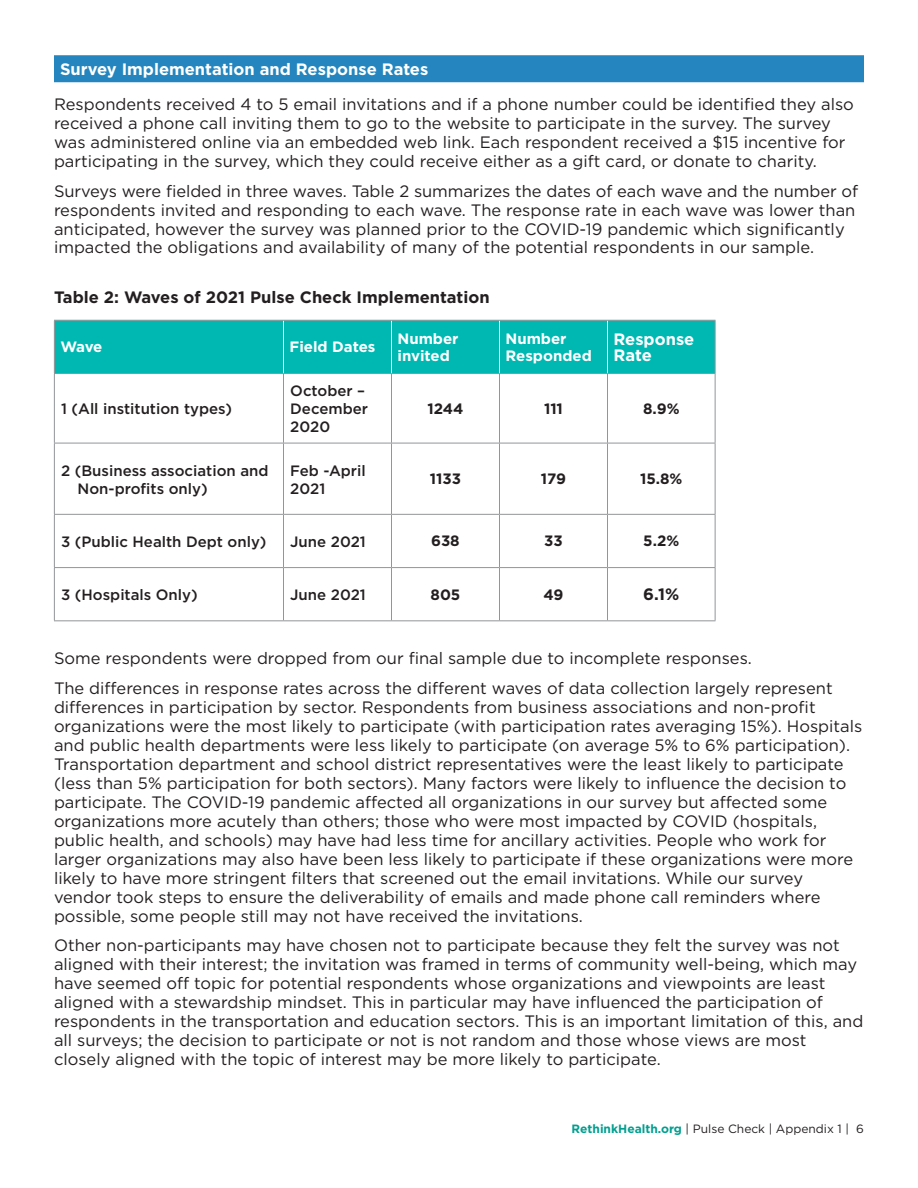
<style>
.page{position:relative;width:918px;height:1188px;background:#fff}
.page>*{position:absolute;margin:0;border:0;box-sizing:border-box;transform-origin:0 0}
.t1{font:16.5px/19px "Gotham";color:#231f20}
.Standard_Text{font:700 16.5px "Gotham";color:#231f20}
.Intro_rule{font:700 16.5px "Gotham";color:#fff}
.Header_Text{font:700 16.5px/16.5px "Gotham";color:#fff}
.Standard_Text-2{font:500 15px/18px "Gotham";color:#231f20}
.Header_Text-2{font:700 15px/16.5px "Gotham";color:#fff}
.Standard_Text-3{font:700 15px "Gotham";color:#231f20}
.t2{font:12px "Gotham";color:#231f20}
.s1{font-weight:700;color:#009f90}
</style>
<div class="page">
<div style="left:54px;top:55px;width:810px;height:27px;background:#2586bf"></div>
<div style="left:55px;top:321px;width:660px;height:52px;background:#00b8b2"></div>
<hr style="left:283px;top:321px;width:1px;height:52px;background:#fff">
<hr style="left:391px;top:321px;width:1px;height:52px;background:#fff">
<hr style="left:499px;top:321px;width:1px;height:52px;background:#fff">
<hr style="left:607px;top:321px;width:1px;height:52px;background:#fff">
<hr style="left:283px;top:374px;width:1px;height:69px;background:#939598">
<hr style="left:391px;top:374px;width:1px;height:69px;background:#939598">
<hr style="left:499px;top:374px;width:1px;height:69px;background:#939598">
<hr style="left:607px;top:374px;width:1px;height:69px;background:#939598">
<hr style="left:54px;top:443px;width:230px;height:1px;background:#939598">
<hr style="left:284px;top:443px;width:108px;height:1px;background:#939598">
<hr style="left:283px;top:443px;width:1px;height:71px;background:#939598">
<hr style="left:392px;top:443px;width:108px;height:1px;background:#939598">
<hr style="left:391px;top:443px;width:1px;height:71px;background:#939598">
<hr style="left:500px;top:443px;width:108px;height:1px;background:#939598">
<hr style="left:499px;top:443px;width:1px;height:71px;background:#939598">
<hr style="left:608px;top:443px;width:108px;height:1px;background:#939598">
<hr style="left:607px;top:443px;width:1px;height:71px;background:#939598">
<hr style="left:54px;top:514px;width:230px;height:1px;background:#939598">
<hr style="left:284px;top:514px;width:108px;height:1px;background:#939598">
<hr style="left:283px;top:515px;width:1px;height:52px;background:#939598">
<hr style="left:392px;top:514px;width:108px;height:1px;background:#939598">
<hr style="left:391px;top:515px;width:1px;height:52px;background:#939598">
<hr style="left:500px;top:514px;width:108px;height:1px;background:#939598">
<hr style="left:499px;top:515px;width:1px;height:52px;background:#939598">
<hr style="left:608px;top:514px;width:108px;height:1px;background:#939598">
<hr style="left:607px;top:515px;width:1px;height:52px;background:#939598">
<hr style="left:54px;top:567px;width:230px;height:1px;background:#939598">
<hr style="left:284px;top:567px;width:108px;height:1px;background:#939598">
<hr style="left:283px;top:568px;width:1px;height:52px;background:#939598">
<hr style="left:392px;top:567px;width:108px;height:1px;background:#939598">
<hr style="left:391px;top:568px;width:1px;height:52px;background:#939598">
<hr style="left:500px;top:567px;width:108px;height:1px;background:#939598">
<hr style="left:499px;top:568px;width:1px;height:52px;background:#939598">
<hr style="left:608px;top:567px;width:108px;height:1px;background:#939598">
<hr style="left:607px;top:568px;width:1px;height:52px;background:#939598">
<hr style="left:54px;top:374px;width:1px;height:69px;background:#939598">
<hr style="left:715px;top:374px;width:1px;height:69px;background:#939598">
<hr style="left:54px;top:443px;width:1px;height:71px;background:#939598">
<hr style="left:715px;top:443px;width:1px;height:71px;background:#939598">
<hr style="left:54px;top:515px;width:1px;height:52px;background:#939598">
<hr style="left:715px;top:515px;width:1px;height:52px;background:#939598">
<hr style="left:54px;top:568px;width:1px;height:52px;background:#939598">
<hr style="left:715px;top:568px;width:1px;height:52px;background:#939598">
<hr style="left:54px;top:620px;width:230px;height:1px;background:#939598">
<hr style="left:284px;top:620px;width:108px;height:1px;background:#939598">
<hr style="left:392px;top:620px;width:108px;height:1px;background:#939598">
<hr style="left:500px;top:620px;width:108px;height:1px;background:#939598">
<hr style="left:608px;top:620px;width:108px;height:1px;background:#939598">
<hr style="left:54px;top:320px;width:230px;height:1px;background:#939598">
<hr style="left:54px;top:321px;width:1px;height:52px;background:#939598">
<hr style="left:284px;top:320px;width:108px;height:1px;background:#939598">
<hr style="left:392px;top:320px;width:108px;height:1px;background:#939598">
<hr style="left:500px;top:320px;width:108px;height:1px;background:#939598">
<hr style="left:608px;top:320px;width:108px;height:1px;background:#939598">
<hr style="left:715px;top:321px;width:1px;height:52px;background:#939598">
<hr style="left:54px;top:373px;width:230px;height:1px;background:#939598">
<hr style="left:284px;top:373px;width:108px;height:1px;background:#939598">
<hr style="left:392px;top:373px;width:108px;height:1px;background:#939598">
<hr style="left:500px;top:373px;width:108px;height:1px;background:#939598">
<hr style="left:608px;top:373px;width:108px;height:1px;background:#939598">
<p class="Intro_rule" style="left:60px;top:59px;width:370px">Survey Implementation and Response Rates</p>
<p class="t1" style="left:54px;top:94px;width:801px">Respondents received 4 to 5 email invitations and if a phone number could be identified they also received a phone call inviting them to go to the website to participate in the survey. The survey was administered online via an embedded web link. Each respondent received a $15 incentive for participating in the survey, which they could receive either as a gift card, or donate to charity.</p>
<p class="t1" style="left:54px;top:181px;width:806px">Surveys were fielded in three waves. Table 2 summarizes the dates of each wave and the number of respondents invited and responding to each wave. The response rate in each wave was lower than anticipated, however the survey was planned prior to the COVID-19 pandemic which significantly impacted the obligations and availability of many of the potential respondents in our sample.</p>
<p class="Standard_Text" style="left:54px;top:288px;width:437px">Table 2: Waves of 2021 Pulse Check Implementation</p>
<p class="Header_Text-2" style="left:60px;top:338px;width:44px">Wave</p>
<p class="Header_Text-2" style="left:290px;top:338px;width:87px">Field Dates</p>
<p class="Header_Text-2" style="left:398px;top:330px;width:63px">Number invited</p>
<p class="Header_Text-2" style="left:506px;top:330px;width:88px">Number<br>Responded</p>
<p class="Header_Text" style="left:614px;top:330px;width:82px">Response<br>Rate</p>
<p class="Standard_Text-2" style="left:61px;top:400px;width:173px">1 (All institution types)</p>
<p class="Standard_Text-2" style="left:290px;top:382px;width:79px">October –<br>December<br>2020</p>
<p class="Standard_Text-3" style="left:427px;top:400px;width:38px">1244</p>
<p class="Standard_Text-3" style="left:544px;top:400px;width:20px">111</p>
<p class="Standard_Text-3" style="left:643px;top:400px;width:38px">8.9%</p>
<p class="Standard_Text-2" style="left:78px;top:461px;width:192px;text-indent:-16px">2 (Business association and<br>Non-profits only)</p>
<p class="Standard_Text-2" style="left:290px;top:461px;width:77px">Feb -April<br>2021</p>
<p class="Standard_Text-3" style="left:430px;top:470px;width:33px">1133</p>
<p class="Standard_Text-3" style="left:541px;top:470px;width:27px">179</p>
<p class="Standard_Text-3" style="left:640px;top:470px;width:44px">15.8%</p>
<p class="Standard_Text-2" style="left:61px;top:532px;width:207px">3 (Public Health Dept only)</p>
<p class="Standard_Text-2" style="left:290px;top:532px;width:77px">June 2021</p>
<p class="Standard_Text-3" style="left:431px;top:532px;width:30px">638</p>
<p class="Standard_Text-3" style="left:544px;top:532px;width:20px">33</p>
<p class="Standard_Text-3" style="left:643px;top:532px;width:37px">5.2%</p>
<p class="Standard_Text-2" style="left:61px;top:586px;width:138px">3 (Hospitals Only)</p>
<p class="Standard_Text-2" style="left:290px;top:586px;width:77px">June 2021</p>
<p class="Standard_Text-3" style="left:431px;top:586px;width:31px">805</p>
<p class="Standard_Text-3" style="left:543px;top:586px;width:22px">49</p>
<p class="Standard_Text" style="left:643px;top:585px;width:37px">6.1%</p>
<p class="t1" style="left:54px;top:648px;width:699px">Some respondents were dropped from our final sample due to incomplete responses.</p>
<p class="t1" style="left:54px;top:678px;width:810px">The differences in response rates across the different waves of data collection largely represent differences in participation by sector. Respondents from business associations and non-profit organizations were the most likely to participate (with participation rates averaging 15%). Hospitals and public health departments were less likely to participate (on average 5% to 6% participation).<br>Transportation department and school district representatives were the least likely to participate (less than 5% participation for both sectors). Many factors were likely to influence the decision to participate. The COVID-19 pandemic affected all organizations in our survey but affected some organizations more acutely than others; those who were most impacted by COVID (hospitals, public health, and schools) may have had less time for ancillary activities. People who work for larger organizations may also have been less likely to participate if these organizations were more likely to have more stringent filters that screened out the email invitations. While our survey vendor took steps to ensure the deliverability of emails and made phone call reminders where possible, some people still may not have received the invitations.</p>
<p class="t1" style="left:54px;top:936px;width:811px">Other non-participants may have chosen not to participate because they felt the survey was not aligned with their interest; the invitation was framed in terms of community well-being, which may have seemed off topic for potential respondents whose organizations and viewpoints are least aligned with a stewardship mindset. This in particular may have influenced the participation of respondents in the transportation and education sectors. This is an important limitation of this, and all surveys; the decision to participate or not is not random and those whose views are most closely aligned with the topic of interest may be more likely to participate.</p>
<p class="t2" style="left:572px;top:1121px;width:294px"><span class="s1">RethinkHealth.org</span> | Pulse Check | Appendix 1 | 6</p>
</div>
